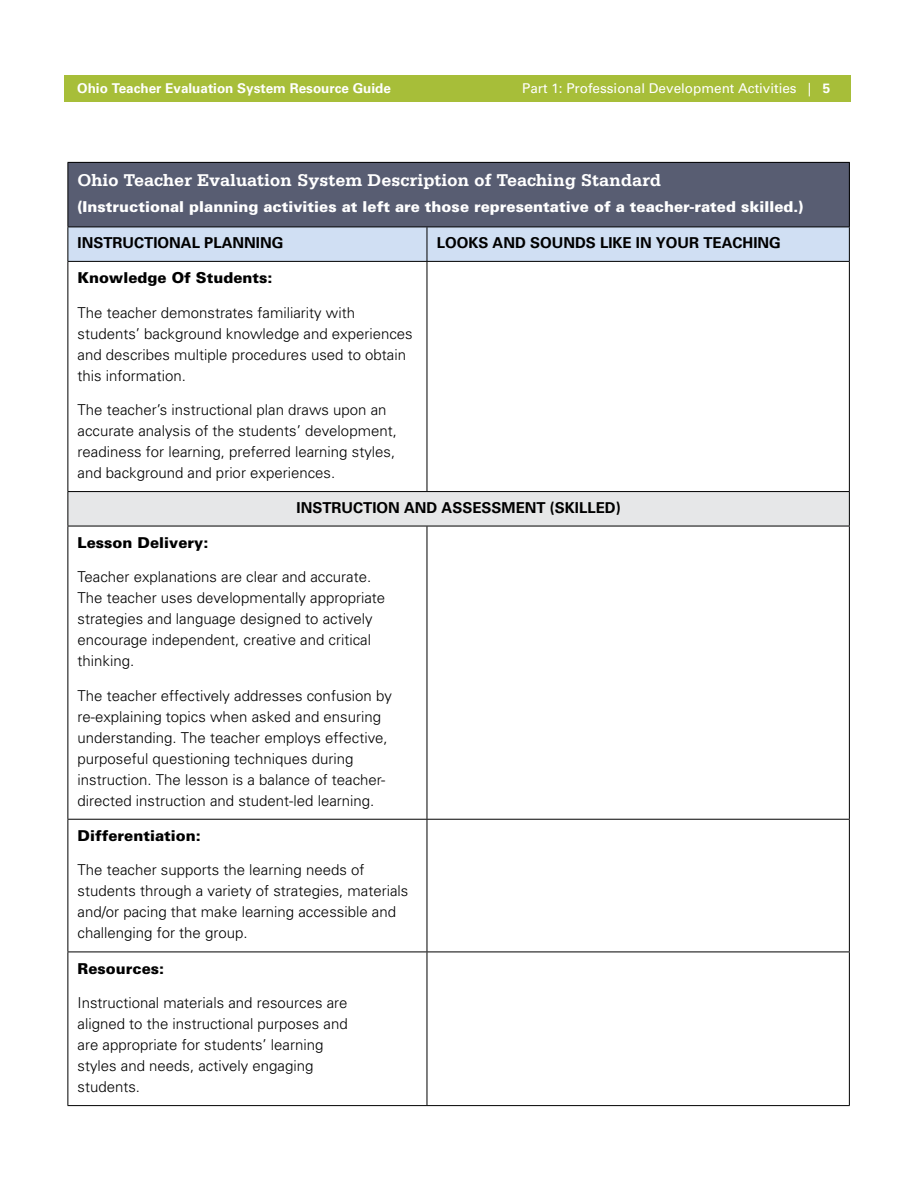
<style>
.page{position:relative;width:918px;height:1188px;background:#fff}
.page>*{position:absolute;margin:0;border:0;box-sizing:border-box;transform-origin:0 0}
.TABLE_HD{font:700 18px "Serifa";color:#fff}
.BOD{font:300 15px/21px "Univers";color:#000}
.TABLE_BHD{font:700 15px "Univers";color:#000}
.TABLE_CHD{font:900 15px "Univers";color:#fff}
.TABLE_CHD-2{font:900 15px "Univers";color:#000}
.t1{font:13.5px "Univers";color:#fff}
.t2{font:700 13.5px "Univers";color:#fff}
.s1{font-weight:700}
</style>
<div class="page">
<div style="left:64px;top:76px;width:786px;height:26px;background:#a7be39"></div>
<div style="left:68px;top:162px;width:781px;height:65px;background:#585d72"></div>
<div style="left:69px;top:228px;width:780px;height:33px;background:#d0dff3"></div>
<div style="left:68px;top:492px;width:781px;height:34px;background:#e6e7e8"></div>
<hr style="left:427px;top:227px;width:1px;height:34px;background:#000">
<hr style="left:427px;top:262px;width:1px;height:229px;background:#000">
<hr style="left:427px;top:526px;width:1px;height:293px;background:#000">
<hr style="left:427px;top:820px;width:1px;height:132px;background:#000">
<hr style="left:427px;top:952px;width:1px;height:153px;background:#000">
<hr style="left:68px;top:819px;width:359px;height:1px;background:#000">
<hr style="left:427px;top:819px;width:423px;height:1px;background:#000">
<hr style="left:68px;top:952px;width:359px;height:1px;background:#000">
<hr style="left:427px;top:952px;width:423px;height:1px;background:#000">
<hr style="left:68px;top:1105px;width:359px;height:1px;background:#000">
<hr style="left:427px;top:1105px;width:423px;height:1px;background:#000">
<hr style="left:68px;top:262px;width:1px;height:229px;background:#000">
<hr style="left:68px;top:526px;width:1px;height:293px;background:#000">
<hr style="left:68px;top:820px;width:1px;height:132px;background:#000">
<hr style="left:68px;top:952px;width:1px;height:153px;background:#000">
<hr style="left:849px;top:262px;width:1px;height:229px;background:#000">
<hr style="left:849px;top:526px;width:1px;height:293px;background:#000">
<hr style="left:849px;top:820px;width:1px;height:132px;background:#000">
<hr style="left:849px;top:952px;width:1px;height:153px;background:#000">
<hr style="left:68px;top:227px;width:1px;height:34px;background:#000">
<hr style="left:849px;top:227px;width:1px;height:34px;background:#000">
<hr style="left:68px;top:261px;width:359px;height:1px;background:#000">
<hr style="left:427px;top:261px;width:423px;height:1px;background:#000">
<hr style="left:68px;top:162px;width:359px;height:1px;background:#000">
<hr style="left:68px;top:163px;width:1px;height:64px;background:#000">
<hr style="left:427px;top:162px;width:423px;height:1px;background:#000">
<hr style="left:849px;top:163px;width:1px;height:64px;background:#000">
<hr style="left:68px;top:227px;width:359px;height:1px;background:#000">
<hr style="left:427px;top:227px;width:423px;height:1px;background:#000">
<hr style="left:68px;top:491px;width:359px;height:1px;background:#000">
<hr style="left:68px;top:492px;width:1px;height:34px;background:#000">
<hr style="left:427px;top:491px;width:423px;height:1px;background:#000">
<hr style="left:849px;top:492px;width:1px;height:34px;background:#000">
<hr style="left:68px;top:526px;width:359px;height:1px;background:#000">
<hr style="left:427px;top:526px;width:423px;height:1px;background:#000">
<p class="t2" style="left:77px;top:80px;width:315px">Ohio Teacher Evaluation System Resource Guide</p>
<p class="t1" style="left:522px;top:80px;width:310px">Part 1: Professional Development Activities | <span class="s1">5</span></p>
<p class="TABLE_HD" style="left:78px;top:169px;width:585px">Ohio Teacher Evaluation System Description of Teaching Standard</p>
<p class="TABLE_CHD" style="left:78px;top:197px;width:727px">(Instructional planning activities at left are those representative of a teacher-rated skilled.)</p>
<p class="TABLE_BHD" style="left:78px;top:234px;width:207px">INSTRUCTIONAL PLANNING</p>
<p class="TABLE_BHD" style="left:437px;top:234px;width:346px">LOOKS AND SOUNDS LIKE IN YOUR TEACHING</p>
<p class="TABLE_CHD-2" style="left:78px;top:268px;width:196px">Knowledge Of Students:</p>
<p class="BOD" style="left:78px;top:302px;width:337px">The teacher demonstrates familiarity with students’ background knowledge and experiences and describes multiple procedures used to obtain this information.</p>
<p class="BOD" style="left:78px;top:399px;width:321px">The teacher’s instructional plan draws upon an accurate analysis of the students’ development, readiness for learning, preferred learning styles, and background and prior experiences.</p>
<p class="TABLE_BHD" style="left:297px;top:498px;width:326px">INSTRUCTION AND ASSESSMENT (SKILLED)</p>
<p class="TABLE_CHD-2" style="left:78px;top:533px;width:132px">Lesson Delivery:</p>
<p class="BOD" style="left:78px;top:566px;width:309px">Teacher explanations are clear and accurate.<br>The teacher uses developmentally appropriate strategies and language designed to actively encourage independent, creative and critical thinking.</p>
<p class="BOD" style="left:78px;top:685px;width:316px">The teacher effectively addresses confusion by re-explaining topics when asked and ensuring understanding. The teacher employs effective, purposeful questioning techniques during instruction. The lesson is a balance of teacher&shy;directed instruction and student-led learning.</p>
<p class="TABLE_CHD-2" style="left:78px;top:826px;width:125px">Differentiation:</p>
<p class="BOD" style="left:78px;top:860px;width:332px">The teacher supports the learning needs of students through a variety of strategies, materials and/or pacing that make learning accessible and challenging for the group.</p>
<p class="TABLE_CHD-2" style="left:78px;top:959px;width:88px">Resources:</p>
<p class="BOD" style="left:78px;top:992px;width:272px">Instructional materials and resources are aligned to the instructional purposes and are appropriate for students’ learning styles and needs, actively engaging students.</p>
</div>
